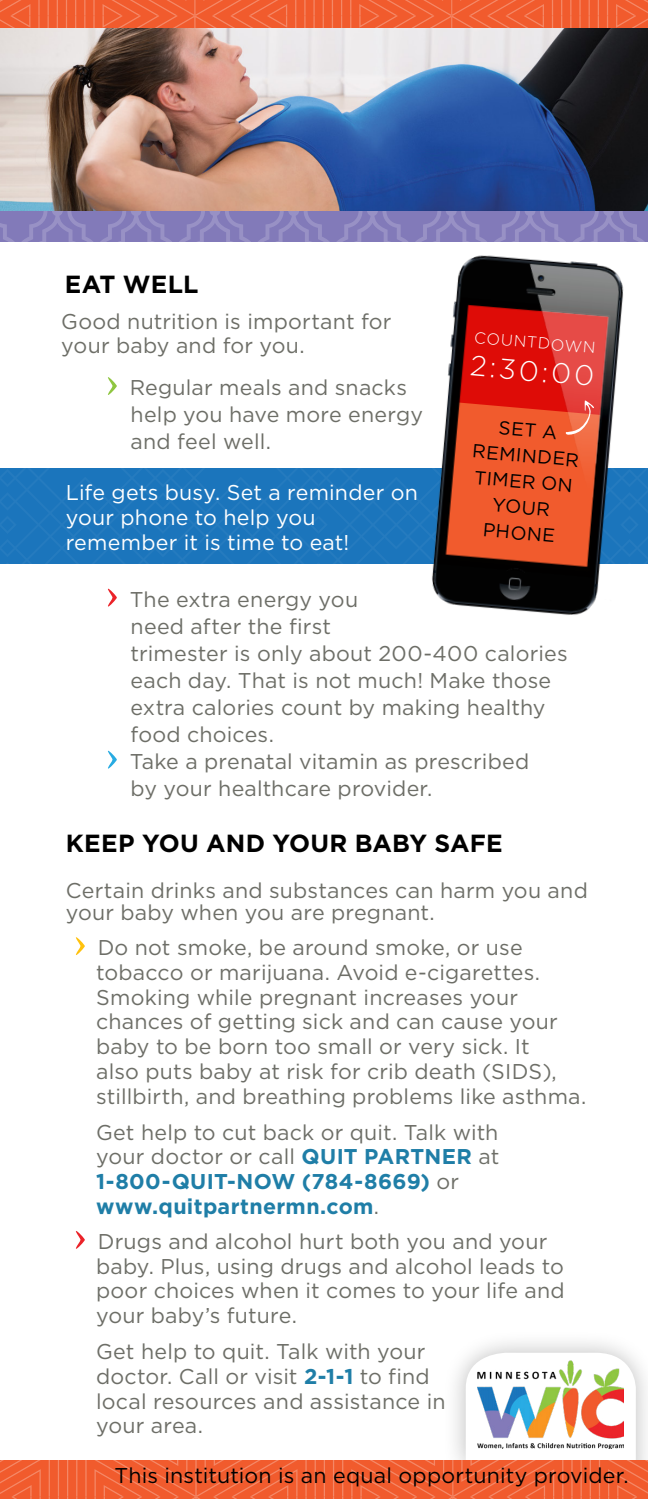
<style>
.page{position:relative;width:648px;height:1499px;background:#fff}
.page>*{position:absolute;margin:0;border:0;box-sizing:border-box;transform-origin:0 0}
.t1{font:300 28.12px "Gotham HTF";color:#fff}
.t2{font:700 24.75px "Gotham HTF";letter-spacing:.005em;color:#000}
.t3{font:21.38px/24.8px "Gotham HTF";letter-spacing:.01em;color:#6d6e67}
.t4{font:700 21.38px/24.8px "Gotham HTF";letter-spacing:.015em;color:#1f7ea7}
.t5{font:21.38px/24.8px "Gotham HTF";letter-spacing:.01em;color:#fff}
.t6{font:21.38px "Gotham HTF";letter-spacing:.01em;color:#000}
.t7{font:18.9px/25.9px "Gotham HTF";color:#000;text-align:center}
.t8{font:300 15.97px "Gotham HTF";color:#fff}
.s1{font-weight:400;color:#6d6e67}
.s2{font-weight:700;color:#1f7ea7}
</style>
<div class="page">
<div style="left:443px;top:1330px;width:205px;height:168px;background:#000;opacity:.26"></div>
<svg style="left:0;top:1352px;width:648px;height:146px"></svg>
<img style="left:0;top:28px;width:648px;height:184px">
<svg style="left:0;top:212px;width:648px;height:30px;background:#877fbb"></svg>
<img style="left:478px;top:1360px;width:146px;height:88px">
<svg style="left:0;top:0;width:648px;height:28px;background:#f16034"></svg>
<svg style="left:75px;top:937px;width:10px;height:18px"></svg>
<svg style="left:75px;top:1231px;width:10px;height:18px"></svg>
<svg style="left:0;top:469px;width:648px;height:95px;background:#1c75bc"></svg>
<img style="left:411px;top:255px;width:231px;height:360px">
<svg style="left:451px;top:303px;width:165px;height:132px;background:#c23026"></svg>
<svg style="left:108px;top:377px;width:9px;height:18px"></svg>
<svg style="left:108px;top:588px;width:9px;height:19px"></svg>
<svg style="left:108px;top:750px;width:9px;height:19px"></svg>
<h2 class="t2" style="left:65px;top:270px;width:135px">EAT WELL</h2>
<p class="t3" style="left:61px;top:308px;width:332px">Good nutrition is important for your baby and for you.</p>
<p class="t3" style="left:130px;top:373px;width:295px;line-height:27px">Regular meals and snacks help you have more energy and feel well.</p>
<p class="t5" style="left:66px;top:480px;width:354px">Life gets busy. Set a reminder on your phone to help you remember it is time to eat!</p>
<p class="t8" style="left:475px;top:328px;width:123px;rotate:5deg">COUNTDOWN</p>
<h1 class="t1" style="left:472px;top:350px;width:126px;rotate:5deg">2:30:00</h1>
<p class="t7" style="left:476px;top:412px;width:108px;rotate:5deg">SET A<br>REMINDER<br>TIMER ON<br>YOUR<br>PHONE</p>
<p class="t3" style="left:130px;top:585px;width:439px;line-height:27px">The extra energy you<br>need after the first<br>trimester is only about 200-400 calories each day. That is not much! Make those extra calories count by making healthy food choices.</p>
<p class="t3" style="left:130px;top:747px;width:401px;line-height:27px">Take a prenatal vitamin as prescribed by your healthcare provider.</p>
<h2 class="t2" style="left:66px;top:829px;width:439px">KEEP YOU AND YOUR BABY SAFE</h2>
<p class="t3" style="left:66px;top:878px;width:524px;line-height:22.5px">Certain drinks and substances can harm you and your baby when you are pregnant.</p>
<p class="t3" style="left:96px;top:935px;width:492px">Do not smoke, be around smoke, or use tobacco or marijuana. Avoid e-cigarettes.<br>Smoking while pregnant increases your chances of getting sick and can cause your baby to be born too small or very sick. It<br>also puts baby at risk for crib death (SIDS), stillbirth, and breathing problems like asthma.</p>
<p class="t4" style="left:96px;top:1119px;width:405px"><span class="s1">Get help to cut back or quit. Talk with your doctor or call</span> QUIT PARTNER <span class="s1">at<br></span>1-800-QUIT-NOW (784-8669) <span class="s1">or </span>www.quitpartnermn.com<span class="s1">.</span></p>
<p class="t3" style="left:96px;top:1228px;width:470px">Drugs and alcohol hurt both you and your baby. Plus, using drugs and alcohol leads to poor choices when it comes to your life and your baby’s future.</p>
<p class="t3" style="left:96px;top:1338px;width:351px">Get help to quit. Talk with your doctor. Call or visit <span class="s2">2-1-1</span> to find local resources and assistance in your area.</p>
<p class="t6" style="left:114px;top:1463px;width:516px">This institution is an equal opportunity provider.</p>
</div>
